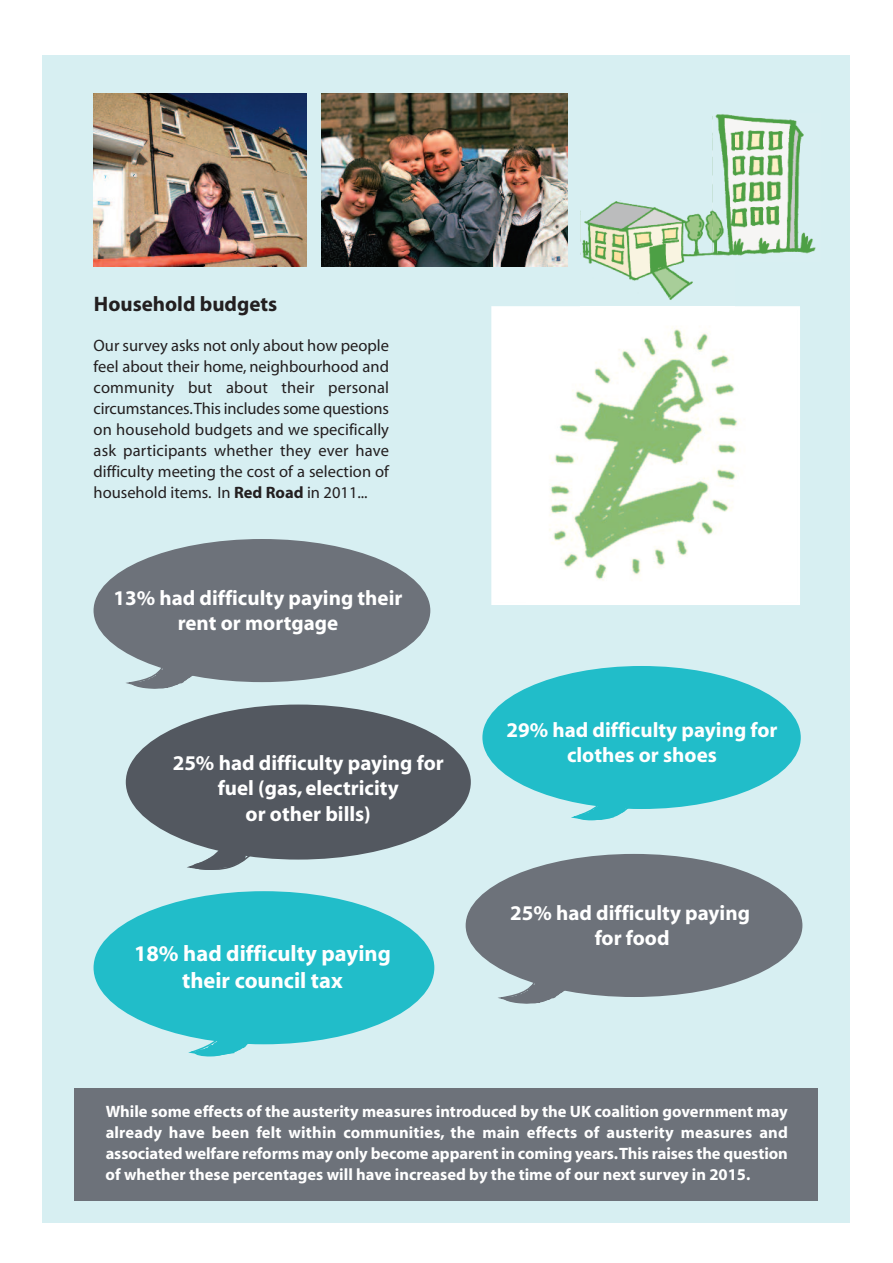
<style>
.page{position:relative;width:893px;height:1263px;background:#fff}
.page>*{position:absolute;margin:0;border:0;box-sizing:border-box;transform-origin:0 0}
.t1{font:700 22.5px/27px "Myriad";color:#fff;text-align:center}
.t2{font:700 21px/25.2px "Myriad";color:#fff;text-align:center}
.t3{font:700 21px "Myriad";color:#231f20}
.t4{font:700 16.5px/21px "Myriad";color:#fff;text-align:justify}
.t5{font:16.5px/21px "Myriad";color:#231f20;text-align:justify}
.s1{font-weight:700}
</style>
<div class="page">
<div style="left:43px;top:55px;width:807px;height:1167px;background:#d7eff2"></div>
<div style="left:94px;top:891px;width:340px;height:153px;background:#21bdc9;border-radius:50%"></div>
<div style="left:126px;top:704px;width:345px;height:155px;background:#535860;border-radius:50%"></div>
<div style="left:94px;top:539px;width:336px;height:143px;background:#6d727a;border-radius:50%"></div>
<svg style="left:122px;top:650px;width:80px;height:39px"></svg>
<svg style="left:184px;top:840px;width:83px;height:30px"></svg>
<div style="left:193px;top:862px;width:32px;height:8px;background:#535860;border-radius:50%"></div>
<svg style="left:185px;top:1035px;width:83px;height:22px"></svg>
<div style="left:195px;top:1048px;width:32px;height:9px;background:#21bdc9;border-radius:50%"></div>
<div style="left:466px;top:854px;width:336px;height:143px;background:#6d727a;border-radius:50%"></div>
<svg style="left:494px;top:965px;width:80px;height:39px"></svg>
<div style="left:482px;top:666px;width:319px;height:143px;background:#21bdc9;border-radius:50%"></div>
<svg style="left:569px;top:801px;width:64px;height:20px"></svg>
<div style="left:612px;top:803px;width:10px;height:12px;background:#21bdc9;border-radius:5px"></div>
<div style="left:609px;top:804px;width:10px;height:12px;background:#21bdc9;border-radius:5px"></div>
<div style="left:577px;top:813px;width:30px;height:7px;background:#21bdc9;border-radius:50%"></div>
<div style="left:494px;top:309px;width:303px;height:293px;background:#fff"></div>
<img style="left:549px;top:326px;width:188px;height:255px">
<div style="left:491px;top:306px;width:309px;height:299px;border:3px solid #fff"></div>
<div style="left:75px;top:1089px;width:743px;height:112px;background:#6d727a"></div>
<img style="left:94px;top:94px;width:212px;height:172px">
<img style="left:321px;top:94px;width:247px;height:172px">
<img style="left:580px;top:200px;width:132px;height:100px">
<img style="left:580px;top:306px;width:155px;height:4px">
<img style="left:712px;top:114px;width:104px;height:142px">
<p class="t3" style="left:94px;top:296px;width:185px">Household budgets</p>
<p class="t5" style="left:94px;top:336px;width:297px">Our survey asks not only about how people feel about their home, neighbourhood and community but about their personal circumstances.This includes some questions on household budgets and we specifically ask participants whether they ever have difficulty meeting the cost of a selection of household items. In <span class="s1">Red Road</span> in 2011...</p>
<p class="t2" style="left:113px;top:587px;width:290px">13% had difficulty paying their rent or mortgage</p>
<p class="t2" style="left:173px;top:752px;width:273px">25% had difficulty paying for fuel (gas, electricity<br>or other bills)</p>
<h1 class="t1" style="left:134px;top:942px;width:258px">18% had difficulty paying their council tax</h1>
<p class="t2" style="left:506px;top:719px;width:273px">29% had difficulty paying for clothes or shoes</p>
<p class="t2" style="left:510px;top:902px;width:241px">25% had difficulty paying for food</p>
<p class="t4" style="left:106px;top:1102px;width:684px">While some effects of the austerity measures introduced by the UK coalition government may already have been felt within communities, the main effects of austerity measures and associated welfare reforms may only become apparent in coming years.This raises the question of whether these percentages will have increased by the time of our next survey in 2015.</p>
</div>
